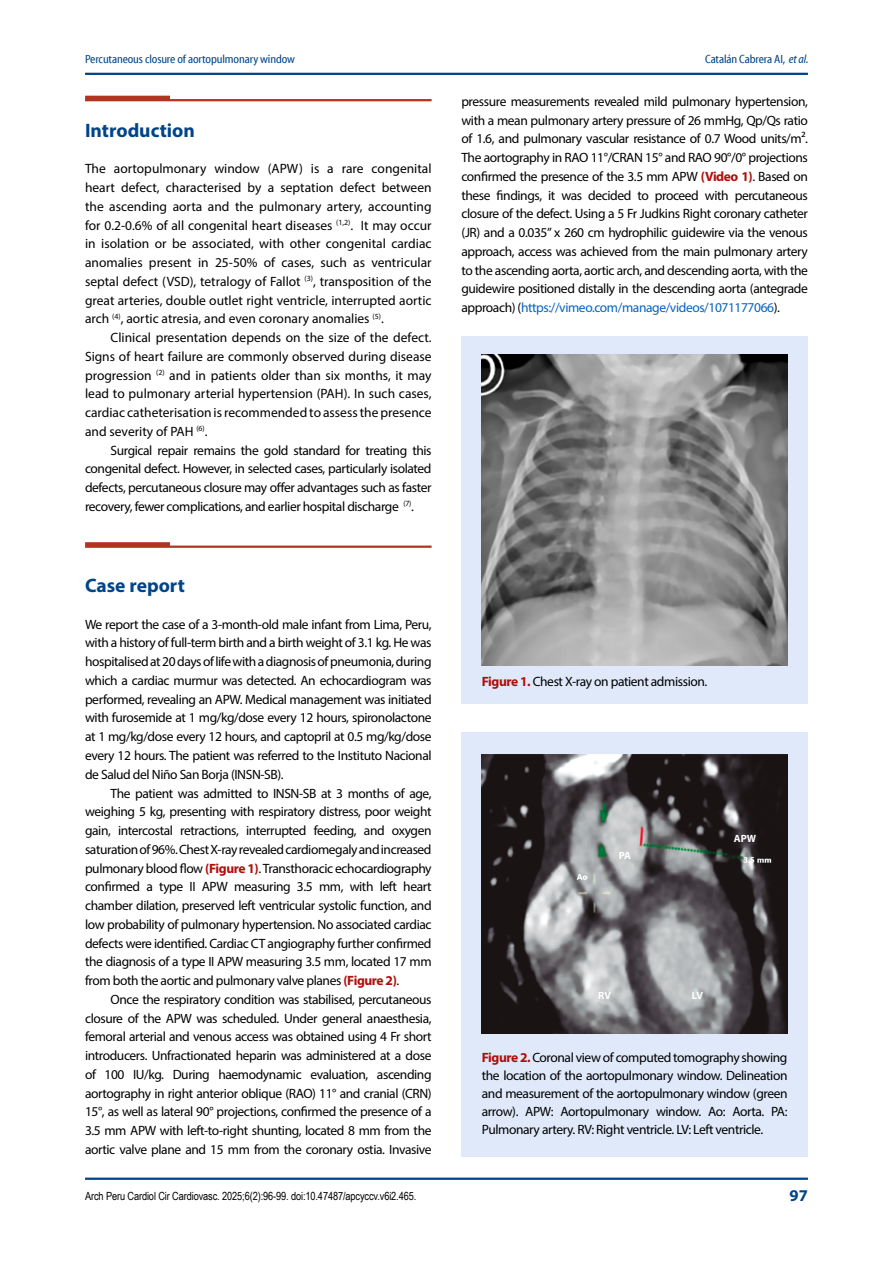
<style>
.page{position:relative;width:893px;height:1263px;background:#fff}
.page>*{position:absolute;margin:0;border:0;box-sizing:border-box;transform-origin:0 0}
.t1{font:700 19.5px "Myriad Pro";color:#048}
.t2{font:700 16.5px "Myriad Pro";color:#048}
.t3{font:13.5px/18.8px "Myriad Pro";letter-spacing:-.03em;color:#000;text-align:justify}
.t4{font:12px "Myriad Cn Web";letter-spacing:-.01em;color:#048}
.t5{font:11.25px "Arial Narrow";letter-spacing:-.01em;color:#000}
.t6{font:700 10.5px "Myriad Pro";letter-spacing:-.005em;color:#fff}
.s1{font-family:"Myriad Cn It Web"}
.s2{font-weight:700;color:#ae0f0a}
.s3{color:#0563c1}
</style>
<div class="page">
<hr style="left:85px;top:73px;width:723px;height:2px;background:#048">
<hr style="left:85px;top:1177px;width:723px;height:3px;background:#048">
<svg style="left:85px;top:96px;width:347px;height:5px"></svg>
<svg style="left:85px;top:542px;width:347px;height:6px"></svg>
<div style="left:461px;top:336px;width:347px;height:368px;background:#dfe9fa"></div>
<div style="left:461px;top:732px;width:347px;height:425px;background:#dfe9fa"></div>
<img style="left:482px;top:355px;width:305px;height:310px">
<img style="left:482px;top:755px;width:305px;height:278px">
<p class="t4" style="left:85px;top:53px;width:211px">Percutaneous closure of aortopulmonary window</p>
<p class="t4" style="left:705px;top:53px;width:105px">Catalán Cabrera AI, <span class="s1">et al.</span></p>
<h1 class="t1" style="left:85px;top:117px;width:111px">Introduction</h1>
<p class="t3" style="left:85px;top:159px;width:348px">The aortopulmonary window (APW) is a rare congenital heart defect, characterised by a septation defect between the ascending aorta and the pulmonary artery, accounting for 0.2-0.6% of all congenital heart diseases <sup>(1,2)</sup>. It may occur in isolation or be associated, with other congenital cardiac anomalies present in 25-50% of cases, such as ventricular septal defect (VSD), tetralogy of Fallot <sup>(3)</sup>, transposition of the great arteries, double outlet right ventricle, interrupted aortic arch <sup>(4)</sup>, aortic atresia, and even coronary anomalies <sup>(5)</sup>.</p>
<p class="t3" style="left:85px;top:328px;width:348px;text-indent:26px">Clinical presentation depends on the size of the defect.<br>Signs of heart failure are commonly observed during disease progression <sup>(2)</sup> and in patients older than six months, it may lead to pulmonary arterial hypertension (PAH). In such cases, cardiac catheterisation is recommended to assess the presence and severity of PAH <sup>(6)</sup>.</p>
<p class="t3" style="left:85px;top:441px;width:348px;text-indent:26px">Surgical repair remains the gold standard for treating this congenital defect. However, in selected cases, particularly isolated defects, percutaneous closure may offer advantages such as faster recovery, fewer complications, and earlier hospital discharge <sup>(7)</sup>.</p>
<h1 class="t1" style="left:85px;top:573px;width:101px">Case report</h1>
<p class="t3" style="left:85px;top:615px;width:348px">We report the case of a 3-month-old male infant from Lima, Peru, with a history of full-term birth and a birth weight of 3.1 kg. He was hospitalised at 20 days of life with a diagnosis of pneumonia, during which a cardiac murmur was detected. An echocardiogram was performed, revealing an APW. Medical management was initiated with furosemide at 1 mg/kg/dose every 12 hours, spironolactone at 1 mg/kg/dose every 12 hours, and captopril at 0.5 mg/kg/dose every 12 hours. The patient was referred to the Instituto Nacional de Salud del Niño San Borja (INSN-SB).</p>
<p class="t3" style="left:85px;top:783px;width:348px;text-indent:26px">The patient was admitted to INSN-SB at 3 months of age, weighing 5 kg, presenting with respiratory distress, poor weight gain, intercostal retractions, interrupted feeding, and oxygen saturation of 96%. Chest X-ray revealed cardiomegaly and increased pulmonary blood flow <span class="s2">(Figure 1)</span>. Transthoracic echocardiography confirmed a type II APW measuring 3.5 mm, with left heart chamber dilation, preserved left ventricular systolic function, and low probability of pulmonary hypertension. No associated cardiac defects were identified. Cardiac CT angiography further confirmed the diagnosis of a type II APW measuring 3.5 mm, located 17 mm from both the aortic and pulmonary valve planes <span class="s2">(Figure 2)</span>.</p>
<p class="t3" style="left:85px;top:990px;width:348px;text-indent:26px">Once the respiratory condition was stabilised, percutaneous closure of the APW was scheduled. Under general anaesthesia, femoral arterial and venous access was obtained using 4 Fr short introducers. Unfractionated heparin was administered at a dose of 100 IU/kg. During haemodynamic evaluation, ascending aortography in right anterior oblique (RAO) 11° and cranial (CRN)<br>15°, as well as lateral 90° projections, confirmed the presence of a 3.5 mm APW with left-to-right shunting, located 8 mm from the aortic valve plane and 15 mm from the coronary ostia. Invasive</p>
<p class="t3" style="left:461px;top:92px;width:348px">pressure measurements revealed mild pulmonary hypertension, with a mean pulmonary artery pressure of 26 mmHg, Qp/Qs ratio of 1.6, and pulmonary vascular resistance of 0.7 Wood units/m².<br>The aortography in RAO 11°/CRAN 15° and RAO 90°/0° projections confirmed the presence of the 3.5 mm APW <span class="s2">(Video 1)</span>. Based on these findings, it was decided to proceed with percutaneous closure of the defect. Using a 5 Fr Judkins Right coronary catheter (JR) and a 0.035” x 260 cm hydrophilic guidewire via the venous approach, access was achieved from the main pulmonary artery to the ascending aorta, aortic arch, and descending aorta, with the guidewire positioned distally in the descending aorta (antegrade approach) (<span class="s3">https://vimeo.com/manage/videos/1071177066</span>).</p>
<p class="t3" style="left:482px;top:672px;width:227px"><span class="s2">Figure 1.</span> Chest X-ray on patient admission.</p>
<p class="t6" style="left:619px;top:849px;width:14px">PA</p>
<p class="t6" style="left:598px;top:989px;width:14px">RV</p>
<p class="t6" style="left:734px;top:832px;width:24px">APW</p>
<p class="t6" style="left:692px;top:989px;width:13px">LV</p>
<p class="t3" style="left:482px;top:1048px;width:307px;line-height:18px"><span class="s2">Figure 2.</span> Coronal view of computed tomography showing the location of the aortopulmonary window. Delineation and measurement of the aortopulmonary window (green arrow). APW: Aortopulmonary window. Ao: Aorta. PA:<br>Pulmonary artery. RV: Right ventricle. LV: Left ventricle.</p>
<p class="t5" style="left:85px;top:1188px;width:333px">Arch Peru Cardiol Cir Cardiovasc. 2025;6(2):96-99. doi:10.47487/apcyccv.v6i2.465.</p>
<p class="t2" style="left:790px;top:1184px;width:20px">97</p>
</div>
